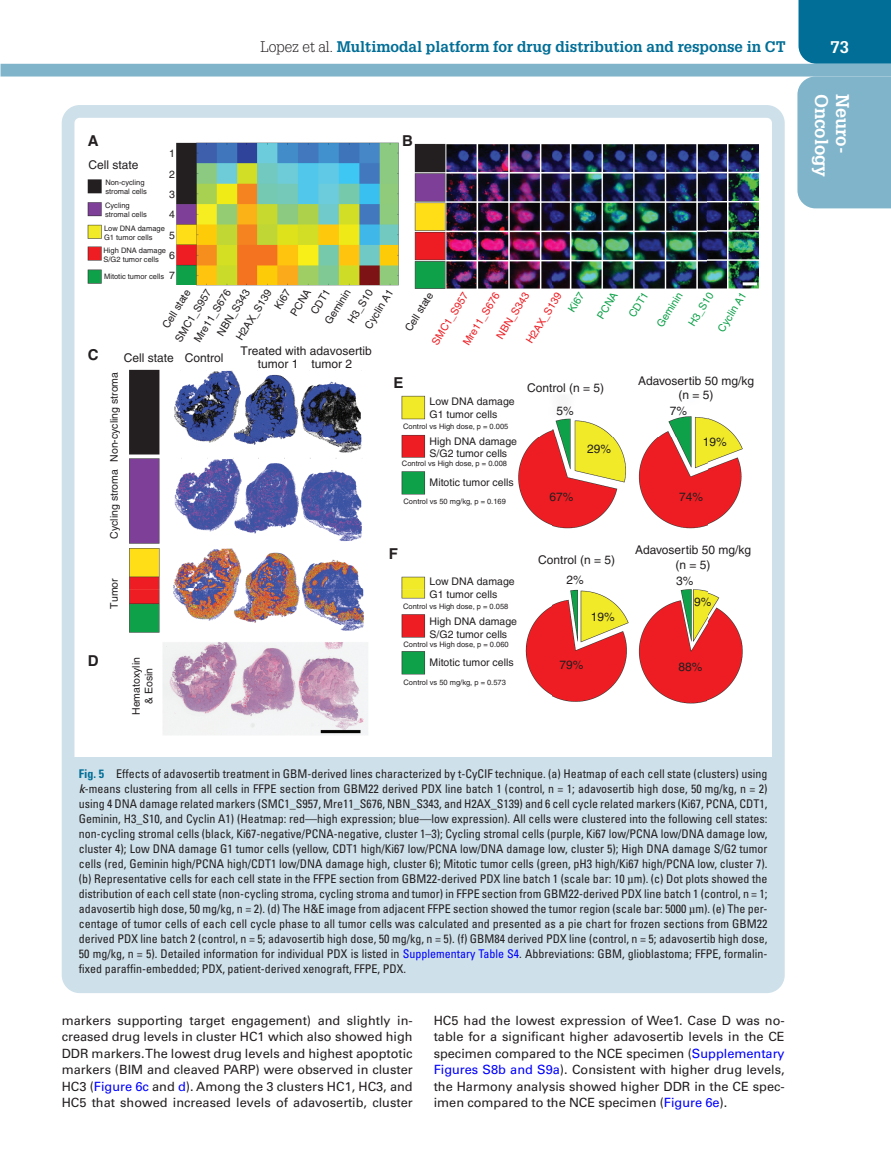
<style>
.page{position:relative;width:891px;height:1175px;background:#fff}
.page>*{position:absolute;margin:0;border:0;box-sizing:border-box;transform-origin:0 0}
.t1{font:700 18px "Glypha LT Std";color:#fff}
.t2{font:700 16.5px "Glypha LT Std";color:#fff}
.t3{font:700 15px "Glypha LT Std";color:#006e96}
.t4{font:700 15px "Helvetica";color:#231f20}
.t5{font:12.75px/16.5px "Univers LT Std";color:#231f20;text-align:justify}
.t6{font:condensed 12px/15px "Univers LT Std";color:#231f20;text-align:justify}
.t7{font:12px/14.4px "Helvetica";color:#231f20;text-align:center}
.t8{font:10.5px/12.6px "Helvetica";color:#231f20}
.t9{font:10.5px "Helvetica";color:#ee1d23}
.t10{font:10.5px "Helvetica";color:#0fa14a}
.t11{font:7.5px/9px "Helvetica";color:#231f20}
.s1{font-weight:300;color:#231f20}
.s2{font-weight:700;color:#006e96}
.s3{font-style:italic;font-stretch:normal}
.s4{font-family:"Gandhari Unicode";font-stretch:normal}
.s5{color:#00f}
</style>
<div class="page">
<div style="left:799px;top:0;width:92px;height:64px;background:#006e96"></div>
<div style="left:1px;top:64px;width:890px;height:12px;background:#7fb4ca"></div>
<div style="left:797px;top:76px;width:94px;height:132px;background:#7fb4ca"></div>
<div style="left:70px;top:756px;width:706px;height:224px;background:#cee0ea"></div>
<img style="left:88px;top:142px;width:671px;height:593px">
<div style="left:62px;top:105px;width:723px;height:888px;border:13px solid #cee0ea;border-radius:12px"></div>
<p class="t4" style="left:88px;top:132px;width:12px">A</p>
<p class="t8" style="left:169px;top:147px;width:7px">1</p>
<p class="t7" style="left:89px;top:157px;width:52px">Cell state</p>
<p class="t8" style="left:169px;top:164px;width:7px;line-height:20.2px;text-align:justify">2<br>3<br>4<br>5<br>6<br>7</p>
<p class="t11" style="left:105px;top:178px;width:43px">Non-cycling stromal cells</p>
<p class="t11" style="left:105px;top:200px;width:43px">Cycling stromal cells</p>
<p class="t11" style="left:104px;top:224px;width:62px">Low DNA damage<br>G1 tumor cells</p>
<p class="t11" style="left:104px;top:245px;width:64px">High DNA damage<br>S/G2 tumor cells</p>
<p class="t11" style="left:104px;top:272px;width:62px">Mitotic tumor cells</p>
<p class="t3" style="left:260px;top:37px;width:527px"><span class="s1">Lopez et al.</span> Multimodal platform for drug distribution and response in CT</p>
<h2 class="t2" style="left:831px;top:37px;width:20px">73</h2>
<h1 class="t1" style="left:833px;top:94px;width:85px;rotate:90deg">Oncology</h1>
<h1 class="t1" style="left:854px;top:94px;width:61px;rotate:90deg">Neuro-</h1>
<p class="t4" style="left:402px;top:132px;width:12px">B</p>
<p class="t4" style="left:88px;top:345px;width:12px">C</p>
<p class="t4" style="left:88px;top:651px;width:12px">D</p>
<p class="t8" style="left:292px;top:301px;width:41px;line-height:16.8px;text-indent:-11px;rotate:-58deg">PCNA<br>CDT1<br>Geminin</p>
<p class="t8" style="left:362px;top:324px;width:46px;rotate:-58deg">Cyclin A1</p>
<p class="t8" style="left:199px;top:322px;width:54px;line-height:16px;text-indent:-18px;rotate:-58deg">Mre11_S676<br>NBN_S343</p>
<p class="t8" style="left:345px;top:319px;width:39px;rotate:-58deg">H3_S10</p>
<p class="t8" style="left:402px;top:327px;width:45px;rotate:-58deg">Cell state</p>
<p class="t8" style="left:257px;top:295px;width:23px;line-height:15.9px;text-indent:-47px;rotate:-58deg">H2AX_S139<br>Ki67</p>
<p class="t10" style="left:565px;top:308px;width:23px;rotate:-58deg">Ki67</p>
<p class="t8" style="left:155px;top:326px;width:61px;line-height:17.9px;text-indent:5px;rotate:-58deg">Cell state<br>SMC1_S957</p>
<p class="t9" style="left:524px;top:339px;width:59px;rotate:-58deg">H2AX_S139</p>
<p class="t10" style="left:594px;top:315px;width:31px;rotate:-58deg">PCNA</p>
<p class="t10" style="left:626px;top:313px;width:29px;rotate:-58deg">CDT1</p>
<p class="t10" style="left:654px;top:323px;width:41px;rotate:-58deg">Geminin</p>
<p class="t10" style="left:715px;top:327px;width:46px;rotate:-58deg">Cyclin A1</p>
<p class="t9" style="left:494px;top:334px;width:54px;rotate:-58deg">NBN_S343</p>
<p class="t10" style="left:686px;top:322px;width:39px;rotate:-58deg">H3_S10</p>
<p class="t9" style="left:460px;top:341px;width:62px;rotate:-58deg">Mre11_S676</p>
<p class="t9" style="left:429px;top:340px;width:61px;rotate:-58deg">SMC1_S957</p>
<p class="t7" style="left:311px;top:344px;width:62px;line-height:13px;text-align:left;text-indent:-71px">Treated with adavosertib tumor 2</p>
<p class="t7" style="left:124px;top:350px;width:101px">Cell state Control</p>
<p class="t7" style="left:258px;top:356px;width:42px">tumor 1</p>
<p class="t8" style="left:108px;top:462px;width:91px;rotate:-90deg">Non-cycling stroma</p>
<p class="t8" style="left:108px;top:539px;width:71px;rotate:-90deg">Cycling stroma</p>
<p class="t8" style="left:108px;top:608px;width:32px;rotate:-90deg">Tumor</p>
<p class="t8" style="left:130px;top:715px;width:59px;text-align:center;rotate:-90deg">Hematoxylin &amp; Eosin</p>
<p class="t4" style="left:394px;top:373px;width:12px">E</p>
<p class="t8" style="left:430px;top:395px;width:87px">Low DNA damage<br>G1 tumor cells</p>
<p class="t8" style="left:430px;top:435px;width:89px">High DNA damage<br>S/G2 tumor cells</p>
<p class="t8" style="left:430px;top:476px;width:86px">Mitotic tumor cells</p>
<p class="t11" style="left:404px;top:497px;width:104px">Control vs 50 mg/kg, p = 0.169</p>
<p class="t11" style="left:403px;top:422px;width:107px">Control vs High dose, p = 0.005</p>
<p class="t11" style="left:402px;top:459px;width:107px">Control vs High dose, p = 0.008</p>
<p class="t7" style="left:527px;top:380px;width:79px">Control (n = 5)</p>
<p class="t7" style="left:638px;top:373px;width:117px">Adavosertib 50 mg/kg (n = 5)</p>
<p class="t7" style="left:556px;top:404px;width:19px">5%</p>
<p class="t7" style="left:670px;top:404px;width:19px">7%</p>
<p class="t7" style="left:587px;top:442px;width:26px">29%</p>
<p class="t7" style="left:703px;top:434px;width:26px">19%</p>
<p class="t7" style="left:550px;top:489px;width:26px">67%</p>
<p class="t7" style="left:679px;top:489px;width:26px">74%</p>
<p class="t4" style="left:389px;top:545px;width:11px">F</p>
<p class="t8" style="left:430px;top:575px;width:87px">Low DNA damage<br>G1 tumor cells</p>
<p class="t8" style="left:430px;top:615px;width:89px">High DNA damage<br>S/G2 tumor cells</p>
<p class="t8" style="left:430px;top:656px;width:86px">Mitotic tumor cells</p>
<p class="t11" style="left:404px;top:677px;width:104px">Control vs 50 mg/kg, p = 0.573</p>
<p class="t11" style="left:403px;top:602px;width:107px">Control vs High dose, p = 0.058</p>
<p class="t11" style="left:404px;top:639px;width:107px">Control vs High dose, p = 0.060</p>
<p class="t7" style="left:538px;top:552px;width:79px">Control (n = 5)</p>
<p class="t7" style="left:635px;top:543px;width:117px">Adavosertib 50 mg/kg (n = 5)</p>
<p class="t7" style="left:566px;top:572px;width:19px">2%</p>
<p class="t7" style="left:676px;top:574px;width:19px">3%</p>
<p class="t7" style="left:591px;top:609px;width:26px">19%</p>
<p class="t7" style="left:560px;top:657px;width:26px">79%</p>
<p class="t7" style="left:694px;top:594px;width:19px">9%</p>
<p class="t7" style="left:679px;top:660px;width:26px">88%</p>
<p class="t6" style="left:79px;top:766px;width:690px"><span class="s2">Fig. 5</span> Effects of adavosertib treatment in GBM-derived lines characterized by t-CyCIF technique. (a) Heatmap of each cell state (clusters) using <span class="s3">k</span>-means clustering from all cells in FFPE section from GBM22 derived PDX line batch 1 (control, n = 1; adavosertib high dose, 50 mg/kg, n = 2) using 4 DNA damage related markers (SMC1_S957, Mre11_S676, NBN_S343, and H2AX_S139) and 6 cell cycle related markers (Ki67, PCNA, CDT1, Geminin, H3_S10, and Cyclin A1) (Heatmap: red—high expression; blue—low expression). All cells were clustered into the following cell states: non-cycling stromal cells (black, Ki67-negative/PCNA-negative, cluster 1–3); Cycling stromal cells (purple, Ki67 low/PCNA low/DNA damage low, cluster 4); Low DNA damage G1 tumor cells (yellow, CDT1 high/Ki67 low/PCNA low/DNA damage low, cluster 5); High DNA damage S/G2 tumor cells (red, Geminin high/PCNA high/CDT1 low/DNA damage high, cluster 6); Mitotic tumor cells (green, pH3 high/Ki67 high/PCNA low, cluster 7). (b) Representative cells for each cell state in the FFPE section from GBM22-derived PDX line batch 1 (scale bar: 10 <span class="s4">µ</span>m). (c) Dot plots showed the distribution of each cell state (non-cycling stroma, cycling stroma and tumor) in FFPE section from GBM22-derived PDX line batch 1 (control, n = 1; adavosertib high dose, 50 mg/kg, n = 2). (d) The H&amp;E image from adjacent FFPE section showed the tumor region (scale bar: 5000 <span class="s4">µ</span>m). (e) The per&shy;centage of tumor cells of each cell cycle phase to all tumor cells was calculated and presented as a pie chart for frozen sections from GBM22 derived PDX line batch 2 (control, n = 5; adavosertib high dose, 50 mg/kg, n = 5). (f) GBM84 derived PDX line (control, n = 5; adavosertib high dose, 50 mg/kg, n = 5). Detailed information for individual PDX is listed in <span class="s5">Supplementary Table S4</span>. Abbreviations: GBM, glioblastoma; FFPE, formalin&shy;fixed paraffin-embedded; PDX, patient-derived xenograft, FFPE, PDX.</p>
<p class="t5" style="left:62px;top:1012px;width:353px">markers supporting target engagement) and slightly in&shy;creased drug levels in cluster HC1 which also showed high DDR markers. The lowest drug levels and highest apoptotic markers (BIM and cleaved PARP) were observed in cluster HC3 (<span class="s5">Figure 6c</span> and <span class="s5">d</span>). Among the 3 clusters HC1, HC3, and HC5 that showed increased levels of adavosertib, cluster</p>
<p class="t5" style="left:434px;top:1012px;width:353px">HC5 had the lowest expression of Wee1. Case D was no&shy;table for a significant higher adavosertib levels in the CE specimen compared to the NCE specimen (<span class="s5">Supplementary Figures S8b and S9a</span>). Consistent with higher drug levels, the Harmony analysis showed higher DDR in the CE spec&shy;imen compared to the NCE specimen (<span class="s5">Figure 6e</span>).</p>
</div>
